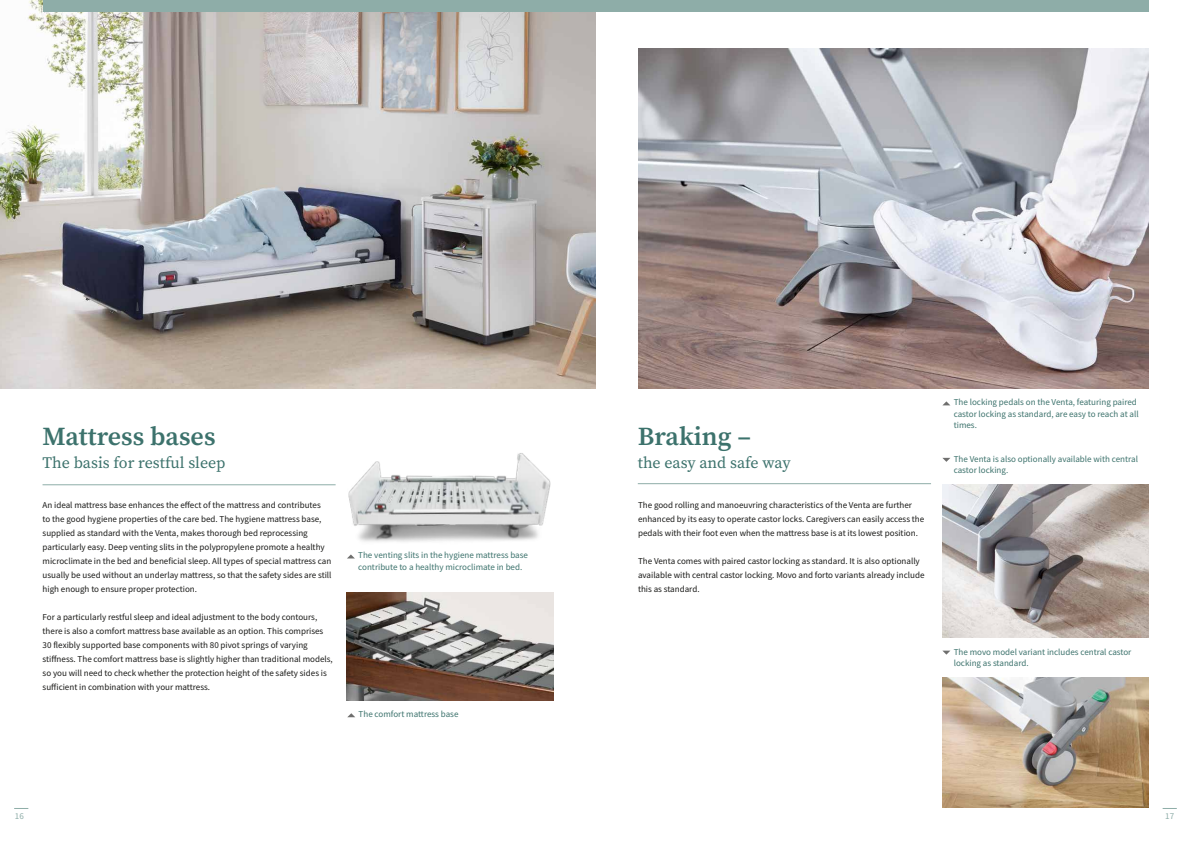
<style>
.page{position:relative;width:1191px;height:842px;background:#fff}
.page>*{position:absolute;margin:0;border:0;box-sizing:border-box;transform-origin:0 0}
.t1{font:600 26px "Source Serif Pro";color:#3c726c}
.t2{font:16px "Source Serif Pro";color:#3c726c}
.t3{font:9px/14px "Source Sans Pro";color:#1a1a18}
.t4{font:9px/11.3px "Source Sans Pro";color:#3c726c}
.t5{font:9px "Source Sans Pro";color:#8eada8}
</style>
<div class="page">
<svg style="left:1162px;top:808px;width:14px;height:1px"></svg>
<svg style="left:14px;top:808px;width:14px;height:1px"></svg>
<img style="left:0;top:0;width:595px;height:388px">
<div style="left:43px;top:0;width:1105px;height:11px;background:#8eada8"></div>
<img style="left:638px;top:48px;width:510px;height:340px">
<img style="left:942px;top:677px;width:206px;height:131px">
<img style="left:942px;top:485px;width:206px;height:153px">
<img style="left:348px;top:453px;width:203px;height:89px">
<hr style="left:43px;top:484px;width:292px;height:1px;background:#8eada8">
<img style="left:347px;top:592px;width:206px;height:108px">
<svg style="left:943px;top:401px;width:7px;height:4px"></svg>
<svg style="left:942px;top:458px;width:8px;height:4px"></svg>
<svg style="left:943px;top:651px;width:7px;height:4px"></svg>
<hr style="left:638px;top:483px;width:293px;height:1px;background:#8eada8">
<svg style="left:347px;top:554px;width:8px;height:4px"></svg>
<svg style="left:347px;top:713px;width:8px;height:4px"></svg>
<h1 class="t1" style="left:43px;top:419px;width:174px">Mattress bases</h1>
<h2 class="t2" style="left:43px;top:452px;width:184px">The basis for restful sleep</h2>
<p class="t3" style="left:43px;top:498px;width:290px">An ideal mattress base enhances the effect of the mattress and contributes<br>to the good hygiene properties of the care bed. The hygiene mattress base, supplied as standard with the Venta, makes thorough bed reprocessing particularly easy. Deep venting slits in the polypropylene promote a healthy microclimate in the bed and beneficial sleep. All types of special mattress can usually be used without an underlay mattress, so that the safety sides are still high enough to ensure proper protection.</p>
<p class="t3" style="left:43px;top:610px;width:292px">For a particularly restful sleep and ideal adjustment to the body contours, there is also a comfort mattress base available as an option. This comprises 30 flexibly supported base components with 80 pivot springs of varying stiffness. The comfort mattress base is slightly higher than traditional models, so you will need to check whether the protection height of the safety sides is sufficient in combination with your mattress.</p>
<p class="t4" style="left:358px;top:550px;width:171px">The venting slits in the hygiene mattress base contribute to a healthy microclimate in bed.</p>
<p class="t4" style="left:358px;top:708px;width:101px">The comfort mattress base</p>
<h1 class="t1" style="left:638px;top:419px;width:115px">Braking –</h1>
<h2 class="t2" style="left:638px;top:452px;width:154px">the easy and safe way</h2>
<p class="t3" style="left:638px;top:498px;width:288px">The good rolling and manoeuvring characteristics of the Venta are further enhanced by its easy to operate castor locks. Caregivers can easily access the pedals with their foot even when the mattress base is at its lowest position.</p>
<p class="t3" style="left:638px;top:554px;width:288px">The Venta comes with paired castor locking as standard. It is also optionally available with central castor locking. Movo and forto variants already include this as standard.</p>
<p class="t4" style="left:953px;top:397px;width:186px">The locking pedals on the Venta, featuring paired castor locking as standard, are easy to reach at all times.</p>
<p class="t4" style="left:953px;top:453px;width:186px">The Venta is also optionally available with central castor locking.</p>
<p class="t4" style="left:953px;top:646px;width:179px">The movo model variant includes central castor locking as standard.</p>
<p class="t5" style="left:15px;top:811px;width:11px">16</p>
<p class="t5" style="left:1165px;top:811px;width:11px">17</p>
</div>
